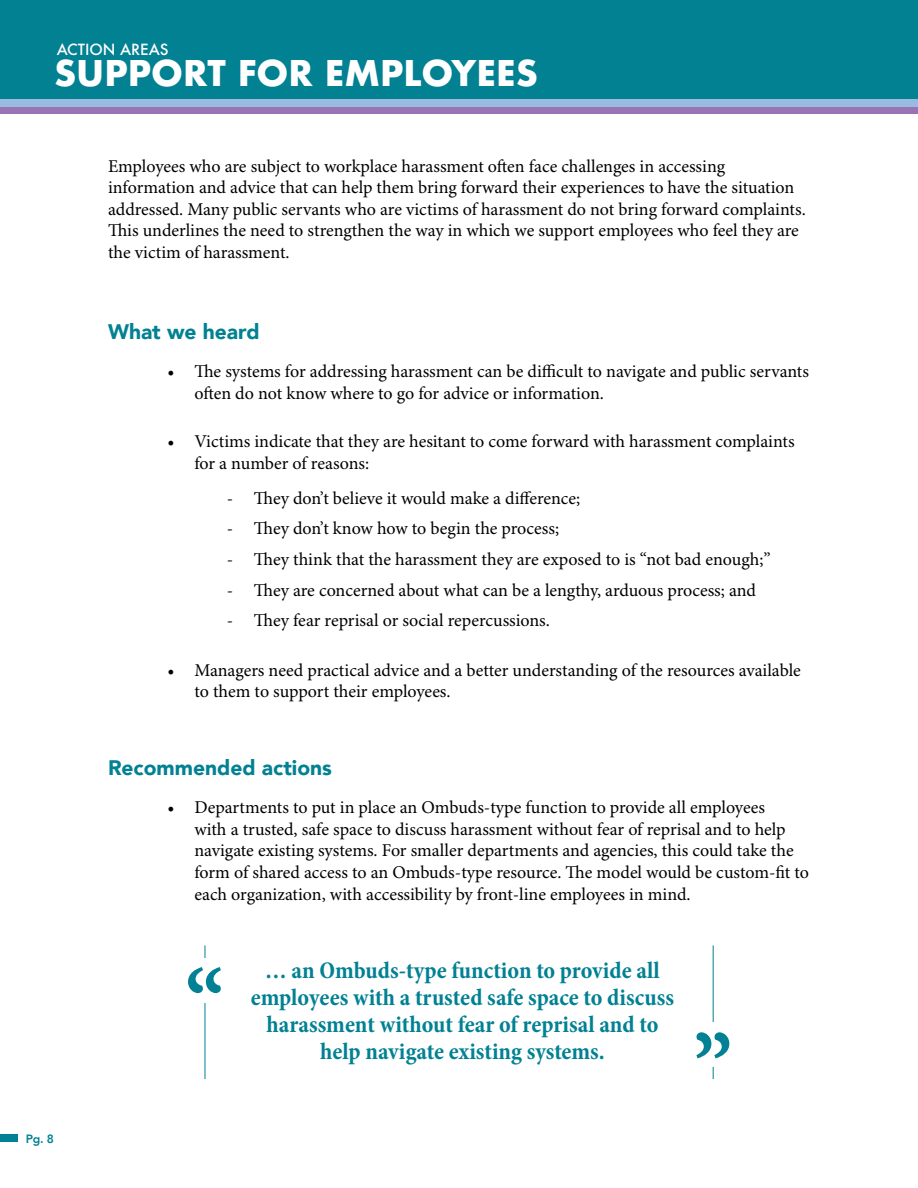
<style>
.page{position:relative;width:918px;height:1188px;background:#fff}
.page>*{position:absolute;margin:0;border:0;box-sizing:border-box;transform-origin:0 0}
.t1{font:700 condensed 93px "Minion Pro";color:#018193}
.t2{font:700 34.5px "Futura";color:#fff}
.t3{font:700 condensed 24px/27px "Minion Pro";color:#018193;text-align:center}
.t4{font:900 21px "Avenir";color:#028192}
.t5{font:18px/21.6px "Minion Pro";color:#000}
.t6{font:500 15px "Futura";color:#fff}
.t7{font:800 12px "Avenir";color:#018193}
</style>
<div class="page">
<div style="left:0;top:1134px;width:18px;height:8px;background:#018193"></div>
<hr style="left:205px;top:945px;width:1px;height:134px;background:#018193">
<hr style="left:713px;top:945px;width:1px;height:134px;background:#018193">
<div style="left:0;top:0;width:918px;height:107px;background:#028192"></div>
<svg style="left:0;top:99px;width:918px;height:15px;background:#9899ca"></svg>
<div style="left:183px;top:958px;width:40px;height:44px;background:#fff"></div>
<div style="left:691px;top:1022px;width:41px;height:45px;background:#fff"></div>
<p class="t6" style="left:57px;top:39px;width:113px">ACTION AREAS</p>
<h2 class="t2" style="left:54px;top:48px;width:485px">SUPPORT FOR EMPLOYEES</h2>
<p class="t5" style="left:108px;top:156px;width:699px">Employees who are subject to workplace harassment often face challenges in accessing information and advice that can help them bring forward their experiences to have the situation addressed. Many public servants who are victims of harassment do not bring forward complaints.<br>This underlines the need to strengthen the way in which we support employees who feel they are the victim of harassment.</p>
<p class="t4" style="left:108px;top:314px;width:153px">What we heard</p>
<p class="t5" style="left:194px;top:361px;width:616px;text-indent:-27px">• The systems for addressing harassment can be difficult to navigate and public servants often do not know where to go for advice or information.</p>
<p class="t5" style="left:194px;top:431px;width:602px;text-indent:-27px">• Victims indicate that they are hesitant to come forward with harassment complaints for a number of reasons:</p>
<p class="t5" style="left:227px;top:488px;width:355px">- They don’t believe it would make a difference;</p>
<p class="t5" style="left:227px;top:519px;width:334px">- They don’t know how to begin the process;</p>
<p class="t5" style="left:227px;top:549px;width:546px">- They think that the harassment they are exposed to is “not bad enough;”</p>
<p class="t5" style="left:227px;top:580px;width:531px">- They are concerned about what can be a lengthy, arduous process; and</p>
<p class="t5" style="left:227px;top:610px;width:325px">- They fear reprisal or social repercussions.</p>
<p class="t5" style="left:194px;top:660px;width:608px;text-indent:-27px">• Managers need practical advice and a better understanding of the resources available to them to support their employees.</p>
<p class="t4" style="left:108px;top:750px;width:225px">Recommended actions</p>
<p class="t5" style="left:194px;top:797px;width:616px;text-indent:-27px">• Departments to put in place an Ombuds-type function to provide all employees<br>with a trusted, safe space to discuss harassment without fear of reprisal and to help navigate existing systems. For smaller departments and agencies, this could take the form of shared access to an Ombuds-type resource. The model would be custom-fit to each organization, with accessibility by front-line employees in mind.</p>
<p class="t7" style="left:26px;top:1129px;width:30px">Pg. 8</p>
<h1 class="t1" style="left:185px;top:939px;width:40px">“</h1>
<h3 class="t3" style="left:251px;top:956px;width:425px">… an Ombuds-type function to provide all employees with a trusted safe space to discuss harassment without fear of reprisal and to help navigate existing systems.</h3>
<h1 class="t1" style="left:693px;top:1004px;width:40px">”</h1>
</div>
